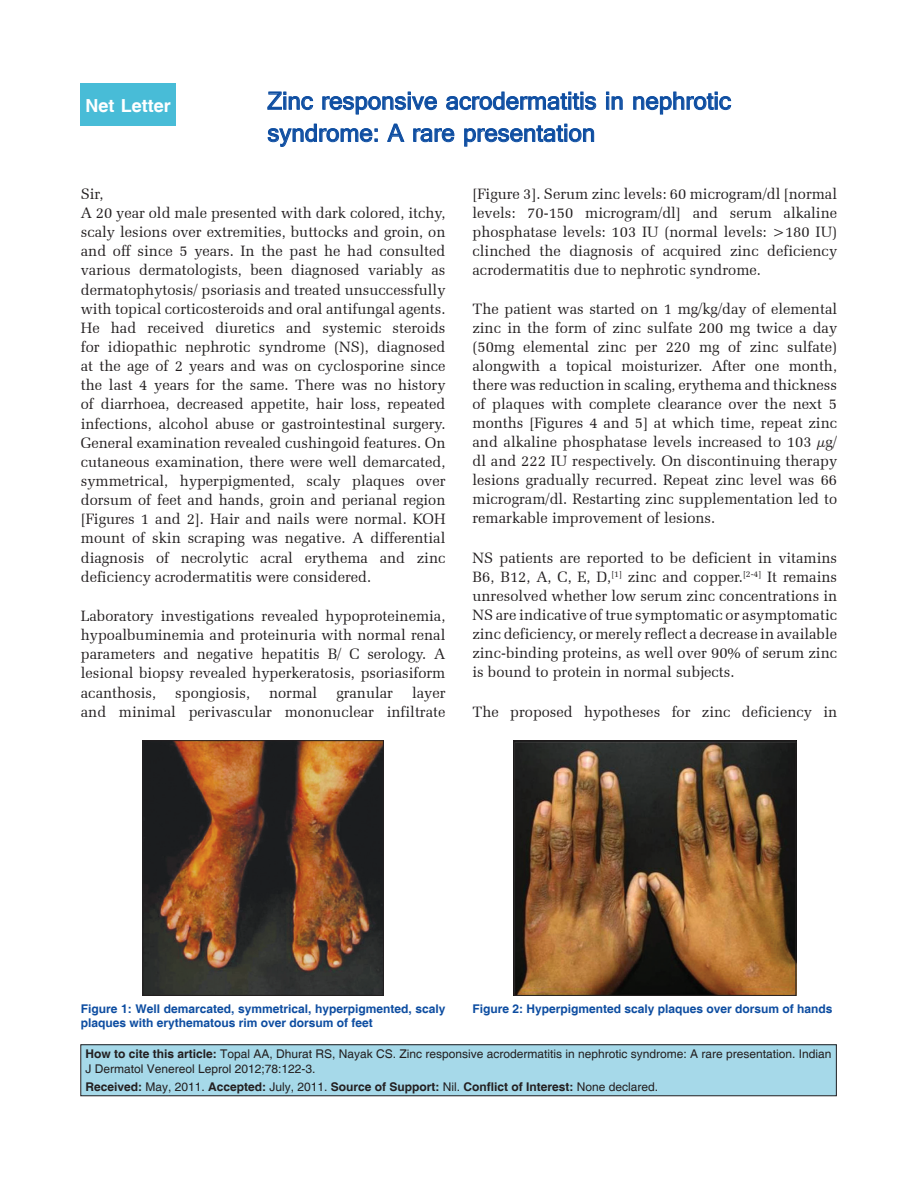
<style>
.page{position:relative;width:918px;height:1188px;background:#fff}
.page>*{position:absolute;margin:0;border:0;box-sizing:border-box;transform-origin:0 0}
.AT{font:24px/32.1px "Microsoft Sans Serif";color:#0d4da1}
.AH{font:700 18px "Helvetica";color:#fff}
.TX{font:15px/19.2px "Zapf Elliptical 711 BT";color:#231f20;text-align:justify}
.TX_No_After_Space{font:15px "Zapf Elliptical 711 BT";color:#231f20}
.HIS{font:12px/14.4px "Helvetica";color:#231f20}
.FGC{font:700 12px/14.4px "Helvetica";color:#0d4da1}
.HIS-2{font:700 12px "Helvetica";color:#231f20}
.s1{font-weight:700}
.s2{font-weight:400}
</style>
<div class="page">
<svg style="left:267px;top:91px;width:46px;height:19px"></svg>
<svg style="left:322px;top:92px;width:115px;height:23px"></svg>
<svg style="left:446px;top:91px;width:151px;height:19px"></svg>
<svg style="left:606px;top:92px;width:17px;height:18px"></svg>
<svg style="left:633px;top:91px;width:98px;height:24px"></svg>
<svg style="left:267px;top:123px;width:111px;height:24px"></svg>
<svg style="left:387px;top:123px;width:18px;height:19px"></svg>
<svg style="left:413px;top:128px;width:42px;height:14px"></svg>
<svg style="left:464px;top:124px;width:130px;height:23px"></svg>
<div style="left:80px;top:83px;width:96px;height:43px;background:#48bcd7"></div>
<div style="left:81px;top:1045px;width:755px;height:51px;background:#a6d9e9"></div>
<div style="left:80px;top:1044px;width:757px;height:52px;border:1px solid #231f20"></div>
<img style="left:145px;top:742px;width:237px;height:252px">
<div style="left:143px;top:740px;width:241px;height:256px;border:1px solid #231f20"></div>
<img style="left:516px;top:742px;width:278px;height:252px">
<div style="left:514px;top:740px;width:282px;height:256px;border:1px solid #231f20"></div>
<p class="AH" style="left:85px;top:94px;width:87px">Net Letter</p>
<p class="AT" style="left:267px;top:85px;width:465px">Zinc responsive acrodermatitis in nephrotic syndrome: A rare presentation</p>
<p class="TX_No_After_Space" style="left:81px;top:185px;width:24px">Sir,</p>
<p class="TX" style="left:81px;top:203px;width:366px">A 20 year old male presented with dark colored, itchy, scaly lesions over extremities, buttocks and groin, on and off since 5 years. In the past he had consulted various dermatologists, been diagnosed variably as dermatophytosis/ psoriasis and treated unsuccessfully with topical corticosteroids and oral antifungal agents.<br>He had received diuretics and systemic steroids for idiopathic nephrotic syndrome (NS), diagnosed at the age of 2 years and was on cyclosporine since the last 4 years for the same. There was no history of diarrhoea, decreased appetite, hair loss, repeated infections, alcohol abuse or gastrointestinal surgery.<br>General examination revealed cushingoid features. On cutaneous examination, there were well demarcated, symmetrical, hyperpigmented, scaly plaques over dorsum of feet and hands, groin and perianal region [Figures 1 and 2]. Hair and nails were normal. KOH mount of skin scraping was negative. A differential diagnosis of necrolytic acral erythema and zinc deficiency acrodermatitis were considered.</p>
<p class="TX" style="left:81px;top:606px;width:366px">Laboratory investigations revealed hypoproteinemia, hypoalbuminemia and proteinuria with normal renal parameters and negative hepatitis B/ C serology. A lesional biopsy revealed hyperkeratosis, psoriasiform acanthosis,</p>
<p class="TX" style="left:81px;top:683px;width:366px;text-align:right">layer<br>and minimal perivascular mononuclear infiltrate</p>
<p class="TX" style="left:175px;top:683px;width:76px">spongiosis,</p>
<p class="TX" style="left:269px;top:683px;width:50px">normal</p>
<p class="TX" style="left:336px;top:683px;width:58px">granular</p>
<p class="TX" style="left:473px;top:184px;width:366px">[Figure 3]. Serum zinc levels: 60 microgram/dl [normal levels: 70-150 microgram/dl] and serum alkaline phosphatase levels: 103 IU (normal levels: &gt;180 IU) clinched the diagnosis of acquired zinc deficiency acrodermatitis due to nephrotic syndrome.</p>
<p class="TX" style="left:473px;top:299px;width:366px">The patient was started on 1 mg/kg/day of elemental zinc in the form of zinc sulfate 200 mg twice a day (50mg elemental zinc per 220 mg of zinc sulfate) alongwith a topical moisturizer. After one month, there was reduction in scaling, erythema and thickness of plaques with complete clearance over the next 5 months [Figures 4 and 5] at which time, repeat zinc and alkaline phosphatase levels increased to 103 µg/ dl and 222 IU respectively. On discontinuing therapy lesions gradually recurred. Repeat zinc level was 66 microgram/dl. Restarting zinc supplementation led to remarkable improvement of lesions.</p>
<p class="TX" style="left:473px;top:548px;width:366px">NS patients are reported to be deficient in vitamins B6, B12, A, C, E, D,<sup>[1]</sup> zinc and copper.<sup>[2-4]</sup> It remains unresolved whether low serum zinc concentrations in NS are indicative of true symptomatic or asymptomatic zinc deficiency, or merely reflect a decrease in available zinc-binding proteins, as well over 90% of serum zinc is bound to protein in normal subjects.</p>
<p class="TX" style="left:473px;top:702px;width:366px">The proposed hypotheses for zinc deficiency in</p>
<p class="FGC" style="left:81px;top:1002px;width:366px">Figure 1: Well demarcated, symmetrical, hyperpigmented, scaly plaques with erythematous rim over dorsum of feet</p>
<p class="FGC" style="left:473px;top:1002px;width:362px">Figure 2: Hyperpigmented scaly plaques over dorsum of hands</p>
<p class="HIS" style="left:85px;top:1047px;width:748px"><span class="s1">How to cite this article:</span> Topal AA, Dhurat RS, Nayak CS. Zinc responsive acrodermatitis in nephrotic syndrome: A rare presentation. Indian<br>J Dermatol Venereol Leprol 2012;78:122-3.</p>
<p class="HIS-2" style="left:85px;top:1080px;width:574px">Received: <span class="s2">May, 2011.</span> Accepted: <span class="s2">July, 2011.</span> Source of Support: <span class="s2">Nil.</span> Conflict of Interest: <span class="s2">None declared.</span></p>
</div>
